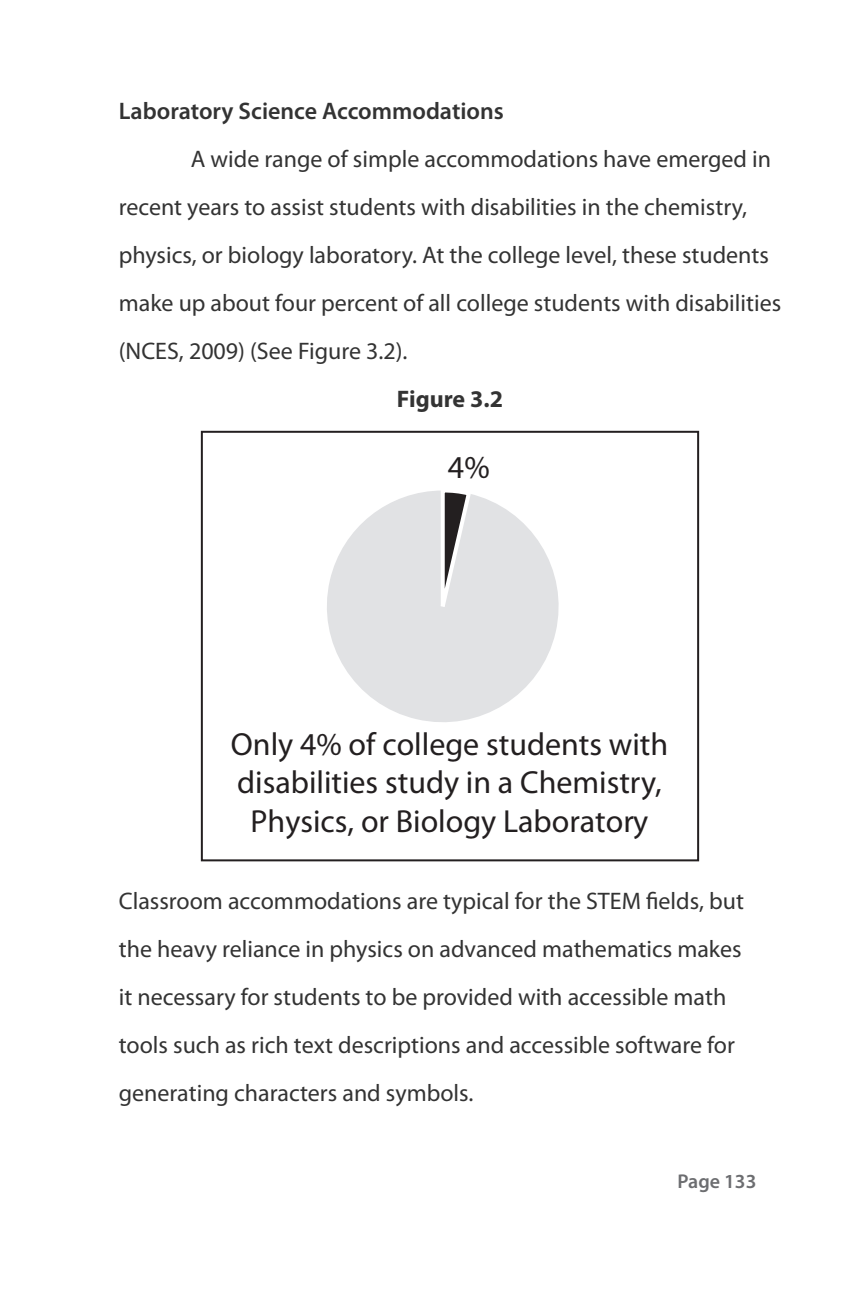
<style>
.page{position:relative;width:864px;height:1296px;background:#fff}
.page>*{position:absolute;margin:0;border:0;box-sizing:border-box;transform-origin:0 0}
.t1{font:32px/38.4px "Myriad Pro";color:#231f20;text-align:center}
.Header1{font:24px/48px "Myriad Pro";color:#333}
.Header1-2{font:600 24px "Myriad Pro";color:#333}
.Header1-3{font:700 24px "Myriad Pro";color:#333}
.t2{font:600 20px "Myriad Pro";color:#6c6d70}
</style>
<div class="page">
<svg style="left:327px;top:491px;width:232px;height:231px;fill:#e1e2e4"></svg>
<svg style="left:438px;top:490px;width:36px;height:121px"></svg>
<div style="left:201px;top:431px;width:498px;height:430px;border:2px solid #231f20"></div>
<p class="Header1-2" style="left:119px;top:95px;width:387px">Laboratory Science Accommodations</p>
<p class="Header1" style="left:119px;top:134px;width:664px;text-indent:72px">A wide range of simple accommodations have emerged in recent years to assist students with disabilities in the chemistry, physics, or biology laboratory. At the college level, these students make up about four percent of all college students with disabilities (NCES, 2009) (See Figure 3.2).</p>
<p class="Header1-3" style="left:397px;top:383px;width:108px">Figure 3.2</p>
<p class="t1" style="left:448px;top:447px;width:43px">4%</p>
<p class="t1" style="left:231px;top:725px;width:439px">Only 4% of college students with disabilities study in a Chemistry,<br>Physics, or Biology Laboratory</p>
<p class="Header1" style="left:119px;top:877px;width:627px">Classroom accommodations are typical for the STEM fields, but the heavy reliance in physics on advanced mathematics makes it necessary for students to be provided with accessible math tools such as rich text descriptions and accessible software for generating characters and symbols.</p>
<p class="t2" style="left:677px;top:1169px;width:80px">Page 133</p>
</div>
